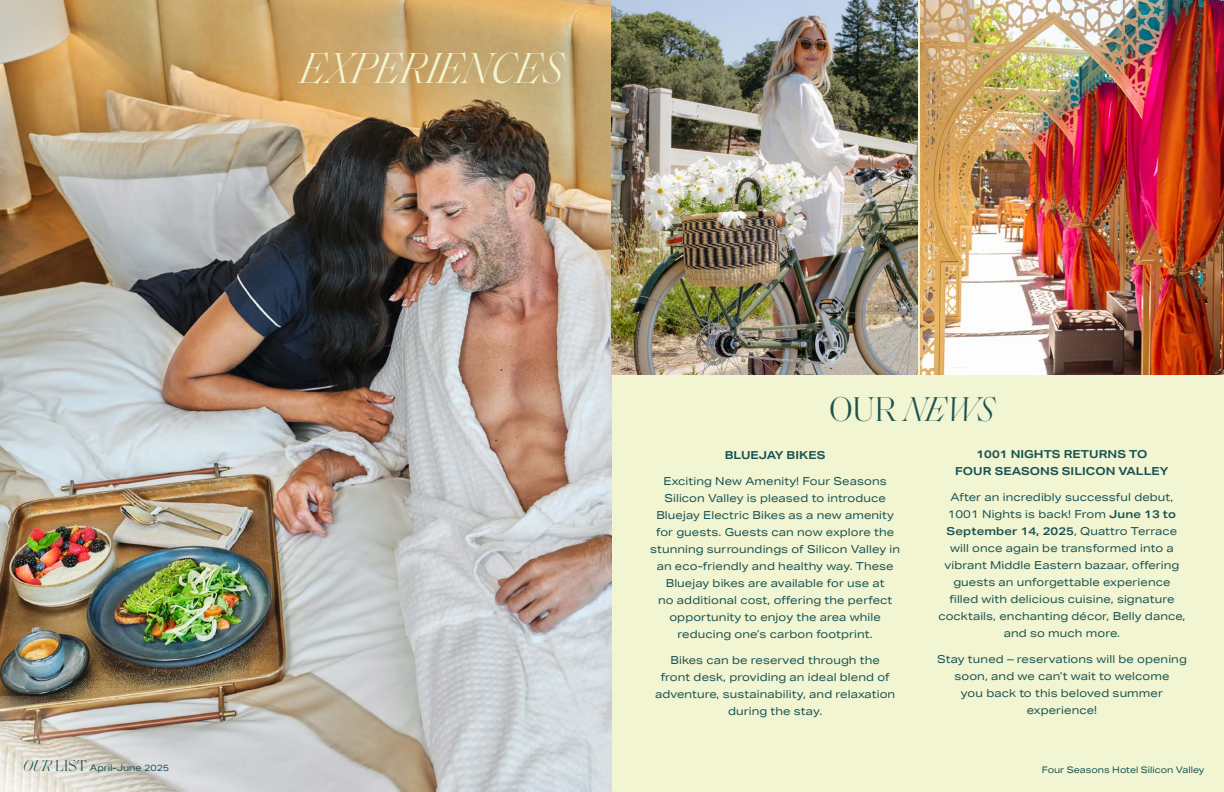
<style>
.page{position:relative;width:1224px;height:792px;background:#fff}
.page>*{position:absolute;margin:0;border:0;box-sizing:border-box;transform-origin:0 0}
.t1{font:italic 300 44px "Saol Display";color:#f2f5d1}
.t2{font:italic 300 35px "Saol Display";color:#185252}
.t3{font:11px/17px "Aktiv Grotesk Ex";letter-spacing:.01em;color:#185252;text-align:center}
.t4{font:700 11px/17px "Aktiv Grotesk Ex";letter-spacing:.005em;color:#185252;text-align:center}
.t5{font:9px "Aktiv Grotesk Ex";color:#185252}
.s1{font-style:normal}
.s2{font-weight:600}
.s3{font-family:"Saol Display";font-weight:300;font-style:italic;font-size:16px}
.s4{font-family:"Saol Display";font-weight:300;font-size:16px}
</style>
<div class="page">
<img style="left:0;top:0;width:612px;height:792px">
<img style="left:0;top:697px;width:297px;height:95px">
<div style="left:612px;top:0;width:612px;height:792px;background:#f2f5d1"></div>
<img style="left:612px;top:0;width:306px;height:374px">
<img style="left:921px;top:0;width:303px;height:375px">
<h2 class="t1" style="left:301px;top:37px;width:265px">EXPERIENCES</h2>
<h3 class="t2" style="left:829px;top:384px;width:167px"><span class="s1">OUR</span> NEWS</h3>
<h4 class="t4" style="left:725px;top:446px;width:102px">BLUEJAY BIKES</h4>
<p class="t3" style="left:650px;top:472px;width:252px">Exciting New Amenity! Four Seasons Silicon Valley is pleased to introduce Bluejay Electric Bikes as a new amenity for guests. Guests can now explore the stunning surroundings of Silicon Valley in an eco-friendly and healthy way. These Bluejay bikes are available for use at<br>no additional cost, offering the perfect opportunity to enjoy the area while reducing one’s carbon footprint.</p>
<p class="t3" style="left:655px;top:651px;width:242px">Bikes can be reserved through the front desk, providing an ideal blend of adventure, sustainability, and relaxation during the stay.</p>
<h4 class="t4" style="left:955px;top:445px;width:215px">1001 NIGHTS RETURNS TO<br>FOUR SEASONS SILICON VALLEY</h4>
<p class="t3" style="left:938px;top:488px;width:249px">After an incredibly successful debut, 1001 Nights is back! From <span class="s2">June 13 to September 14, 2025</span>, Quattro Terrace will once again be transformed into a vibrant Middle Eastern bazaar, offering guests an unforgettable experience filled with delicious cuisine, signature cocktails, enchanting décor, Belly dance, and so much more.</p>
<p class="t3" style="left:937px;top:650px;width:251px">Stay tuned – reservations will be opening soon, and we can’t wait to welcome<br>you back to this beloved summer experience!</p>
<p class="t5" style="left:23px;top:762px;width:148px"><span class="s3">OUR</span> <span class="s4">LIST</span> April-June 2025</p>
<p class="t5" style="left:1042px;top:764px;width:164px">Four Seasons Hotel Silicon Valley</p>
</div>
